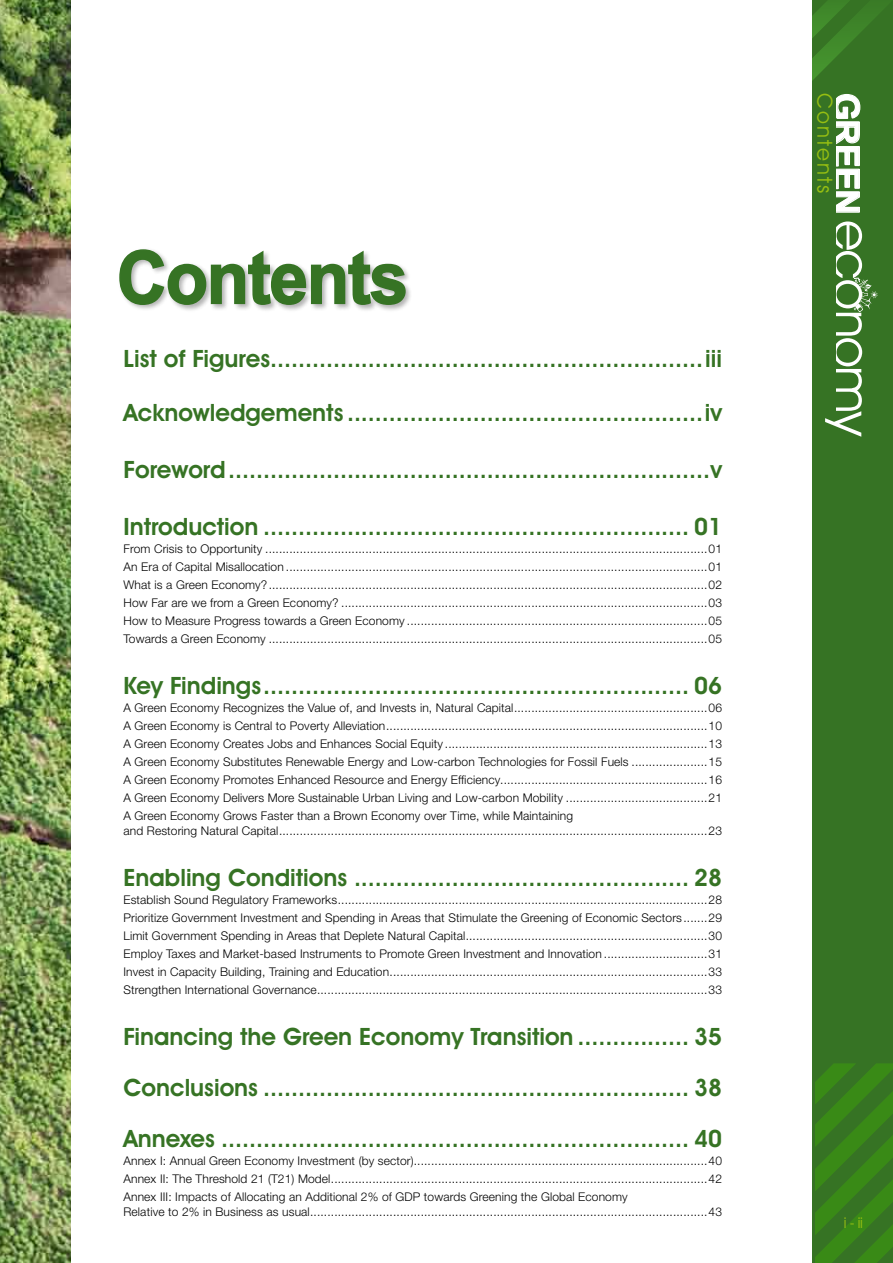
<style>
.page{position:relative;width:893px;height:1263px;background:#fff}
.page>*{position:absolute;margin:0;border:0;box-sizing:border-box;transform-origin:0 0}
.t1{font:700 73.2px "Arial";letter-spacing:-.02em;color:#367324;scale:.95 1}
.t2{font:51px "Avant Garde IT Cby BT";letter-spacing:-.03em;color:#fff}
.t3{font:700 35.55px "Arial";letter-spacing:-.03em;color:#fff}
.t4{font:600 24px/51px "Avant Garde IT Cby BT";color:#367324;text-align:justify}
.t5{font:21px "Avant Garde IT Cby BT";letter-spacing:.1em;color:#96be12}
.t6{font:15px "Avant Garde IT Cby BT";color:#96be12}
.t7{font:300 12px/18px "Helvetica Neue";letter-spacing:.01em;color:#000;text-align:justify}
</style>
<div class="page">
<div style="left:812px;top:0;width:81px;height:1263px;background:#367324"></div>
<svg style="left:815px;top:1063px;width:78px;height:200px"></svg>
<svg style="left:812px;top:0;width:71px;height:278px"></svg>
<svg style="left:835px;top:93px;width:26px;height:120px"></svg>
<svg style="left:853px;top:278px;width:25px;height:34px"></svg>
<div style="left:820px;top:88px;width:15px;height:327px;background:#367324"></div>
<img style="left:0;top:0;width:70px;height:1263px">
<div style="left:118px;top:247px;width:295px;height:66px;background:#000;opacity:.3"></div>
<svg style="left:119px;top:249px;width:287px;height:57px"></svg>
<h1 class="t1" style="left:117px;top:229px;width:308px">Contents</h1>
<h3 class="t4" style="left:123px;top:333px;width:600px">List of Figures..............................................................iii</h3>
<h3 class="t4" style="left:123px;top:387px;width:600px">Acknowledgements ...................................................iv</h3>
<h3 class="t4" style="left:123px;top:444px;width:600px">Foreword.....................................................................v</h3>
<h3 class="t4" style="left:123px;top:501px;width:600px">Introduction ............................................................. 01</h3>
<p class="t7" style="left:123px;top:539px;width:600px">From Crisis to Opportunity ................................................................................................................................01<br>An Era of Capital Misallocation ..........................................................................................................................01<br>What is a Green Economy?...............................................................................................................................02<br>How Far are we from a Green Economy? ..........................................................................................................03<br>How to Measure Progress towards a Green Economy .......................................................................................05<br>Towards a Green Economy ...............................................................................................................................05</p>
<h3 class="t4" style="left:123px;top:660px;width:600px">Key Findings............................................................. 06</h3>
<p class="t7" style="left:123px;top:698px;width:600px">A Green Economy Recognizes the Value of, and Invests in, Natural Capital........................................................06<br>A Green Economy is Central to Poverty Alleviation.............................................................................................10<br>A Green Economy Creates Jobs and Enhances Social Equity ............................................................................13<br>A Green Economy Substitutes Renewable Energy and Low-carbon Technologies for Fossil Fuels ......................15<br>A Green Economy Promotes Enhanced Resource and Energy Efficiency............................................................16<br>A Green Economy Delivers More Sustainable Urban Living and Low-carbon Mobility .........................................21<br>A Green Economy Grows Faster than a Brown Economy over Time, while Maintaining</p>
<p class="t7" style="left:123px;top:821px;width:600px">and Restoring Natural Capital............................................................................................................................23</p>
<h3 class="t4" style="left:123px;top:852px;width:600px">Enabling Conditions ................................................ 28</h3>
<p class="t7" style="left:123px;top:890px;width:600px">Establish Sound Regulatory Frameworks...........................................................................................................28<br>Prioritize Government Investment and Spending in Areas that Stimulate the Greening of Economic Sectors.......29<br>Limit Government Spending in Areas that Deplete Natural Capital......................................................................30<br>Employ Taxes and Market-based Instruments to Promote Green Investment and Innovation ..............................31<br>Invest in Capacity Building, Training and Education............................................................................................33<br>Strengthen International Governance.................................................................................................................33</p>
<p class="t4" style="left:123px;top:1011px;width:600px">Financing the Green Economy Transition ................ 35<br>Conclusions ............................................................. 38<br>Annexes ................................................................... 40</p>
<p class="t7" style="left:123px;top:1151px;width:600px">Annex I: Annual Green Economy Investment (by sector).....................................................................................40<br>Annex II: The Threshold 21 (T21) Model.............................................................................................................42<br>Annex III: Impacts of Allocating an Additional 2% of GDP towards Greening the Global Economy</p>
<p class="t7" style="left:123px;top:1202px;width:600px">Relative to 2% in Business as usual...................................................................................................................43</p>
<h3 class="t5" style="left:838px;top:93px;width:102px;rotate:90deg">Contents</h3>
<h3 class="t3" style="left:870px;top:93px;width:124px;rotate:90deg">GREEN</h3>
<h2 class="t2" style="left:883px;top:220px;width:219px;rotate:90deg">economy</h2>
<p class="t6" style="left:844px;top:1213px;width:21px">i - ii</p>
</div>
